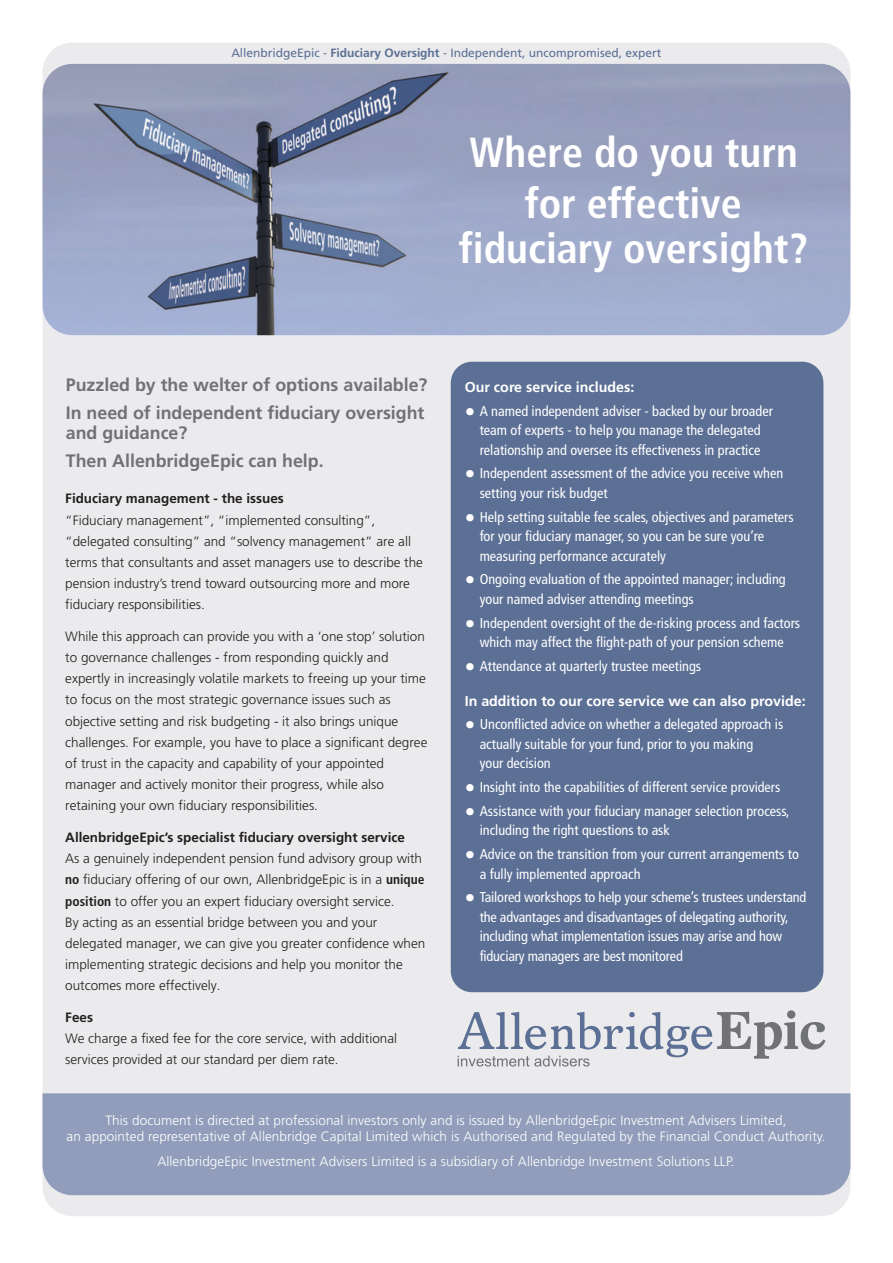
<style>
.page{position:relative;width:893px;height:1263px;background:#fff}
.page>*{position:absolute;margin:0;border:0;box-sizing:border-box;transform-origin:0 0}
.t1{font:700 condensed 42px/50.6px "Frutiger";color:#fff;text-align:center}
.t2{font:700 18px/28px "Frutiger";color:#717275}
.t3{font:condensed 14.25px/19.5px "Frutiger";color:#fff}
.t4{font:700 14.25px "Frutiger";color:#fff}
.t5{font:300 13.5px/21.1px "Frutiger";color:#231f20}
.t6{font:300 13.5px/16.5px "Frutiger";letter-spacing:.005em;color:#fff;text-align:center}
.t7{font:700 13.5px "Frutiger";color:#231f20}
.t8{font:12px "Frutiger";color:#5c6f95}
.s1{font-weight:700}
.s2{font-weight:700;font-stretch:condensed}
.s3{font-size:21px}
</style>
<div class="page">
<div style="left:43px;top:43px;width:807px;height:1173px;background:#ebebed;border-radius:30px"></div>
<div style="left:43px;top:1093px;width:807px;height:102px;background:#919dba"></div>
<img style="left:43px;top:64px;width:807px;height:271px">
<div style="left:451px;top:362px;width:372px;height:630px;background:#5c6f95;border-radius:21px"></div>
<svg style="left:458px;top:1010px;width:367px;height:56px"></svg>
<p class="t8" style="left:231px;top:48px;width:431px">AllenbridgeEpic - <span class="s1">Fiduciary Oversight</span> - Independent, uncompromised, expert</p>
<h1 class="t1" style="left:470px;top:131px;width:330px">Where do you turn for effective</h1>
<h1 class="t1" style="left:459px;top:227px;width:351px">fiduciary oversight?</h1>
<h2 class="t2" style="left:66px;top:372px;width:363px">Puzzled by the welter of options available?<br>In need of independent fiduciary oversight</h2>
<h2 class="t2" style="left:66px;top:420px;width:259px">and guidance?<br>Then AllenbridgeEpic can help.</h2>
<p class="t7" style="left:65px;top:493px;width:220px">Fiduciary management - the issues</p>
<p class="t5" style="left:65px;top:510px;width:359px">“Fiduciary management”, “implemented consulting”, “delegated consulting” and “solvency management” are all terms that consultants and asset managers use to describe the pension industry’s trend toward outsourcing more and more fiduciary responsibilities.</p>
<p class="t5" style="left:65px;top:627px;width:364px">While this approach can provide you with a ‘one stop’ solution to governance challenges - from responding quickly and expertly in increasingly volatile markets to freeing up your time to focus on the most strategic governance issues such as objective setting and risk budgeting - it also brings unique challenges. For example, you have to place a significant degree of trust in the capacity and capability of your appointed manager and actively monitor their progress, while also retaining your own fiduciary responsibilities.</p>
<p class="t7" style="left:65px;top:832px;width:341px">AllenbridgeEpic’s specialist fiduciary oversight service</p>
<p class="t5" style="left:65px;top:849px;width:361px">As a genuinely independent pension fund advisory group with <span class="s2">no</span> fiduciary offering of our own, AllenbridgeEpic is in a <span class="s2">unique position</span> to offer you an expert fiduciary oversight service.<br>By acting as an essential bridge between you and your delegated manager, we can give you greater confidence when implementing strategic decisions and help you monitor the outcomes more effectively.</p>
<p class="t7" style="left:65px;top:1012px;width:29px">Fees</p>
<p class="t5" style="left:65px;top:1029px;width:333px">We charge a fixed fee for the core service, with additional services provided at our standard per diem rate.</p>
<p class="t4" style="left:465px;top:381px;width:171px">Our core service includes:</p>
<p class="t3" style="left:465px;top:402px;width:310px;text-align:center"><span class="s3">•</span> A named independent adviser - backed by our broader team of experts - to help you manage the delegated relationship and oversee its effectiveness in practice</p>
<p class="t3" style="left:480px;top:465px;width:305px;text-indent:-15px"><span class="s3">•</span> Independent assessment of the advice you receive when setting your risk budget</p>
<p class="t3" style="left:480px;top:508px;width:316px;text-indent:-15px"><span class="s3">•</span> Help setting suitable fee scales, objectives and parameters for your fiduciary manager, so you can be sure you’re measuring performance accurately</p>
<p class="t3" style="left:480px;top:571px;width:308px;text-indent:-15px"><span class="s3">•</span> Ongoing evaluation of the appointed manager; including your named adviser attending meetings</p>
<p class="t3" style="left:465px;top:614px;width:337px;text-align:center"><span class="s3">•</span> Independent oversight of the de-risking process and factors which may affect the flight-path of your pension scheme</p>
<p class="t3" style="left:465px;top:657px;width:238px"><span class="s3">•</span> Attendance at quarterly trustee meetings</p>
<p class="t4" style="left:465px;top:695px;width:342px">In addition to our core service we can also provide:</p>
<p class="t3" style="left:480px;top:716px;width:305px;text-indent:-15px"><span class="s3">•</span> Unconflicted advice on whether a delegated approach is actually suitable for your fund, prior to you making<br>your decision</p>
<p class="t3" style="left:465px;top:779px;width:317px"><span class="s3">•</span> Insight into the capabilities of different service providers</p>
<p class="t3" style="left:480px;top:802px;width:311px;text-indent:-15px"><span class="s3">•</span> Assistance with your fiduciary manager selection process, including the right questions to ask</p>
<p class="t3" style="left:480px;top:846px;width:321px;text-indent:-15px"><span class="s3">•</span> Advice on the transition from your current arrangements to a fully implemented approach</p>
<p class="t3" style="left:480px;top:889px;width:328px;text-indent:-15px"><span class="s3">•</span> Tailored workshops to help your scheme’s trustees understand the advantages and disadvantages of delegating authority, including what implementation issues may arise and how fiduciary managers are best monitored</p>
<p class="t6" style="left:67px;top:1113px;width:760px">This document is directed at professional investors only and is issued by AllenbridgeEpic Investment Advisers Limited,<br>an appointed representative of Allenbridge Capital Limited which is Authorised and Regulated by the Financial Conduct Authority.</p>
<p class="t6" style="left:157px;top:1154px;width:579px">AllenbridgeEpic Investment Advisers Limited is a subsidiary of Allenbridge Investment Solutions LLP.</p>
</div>
